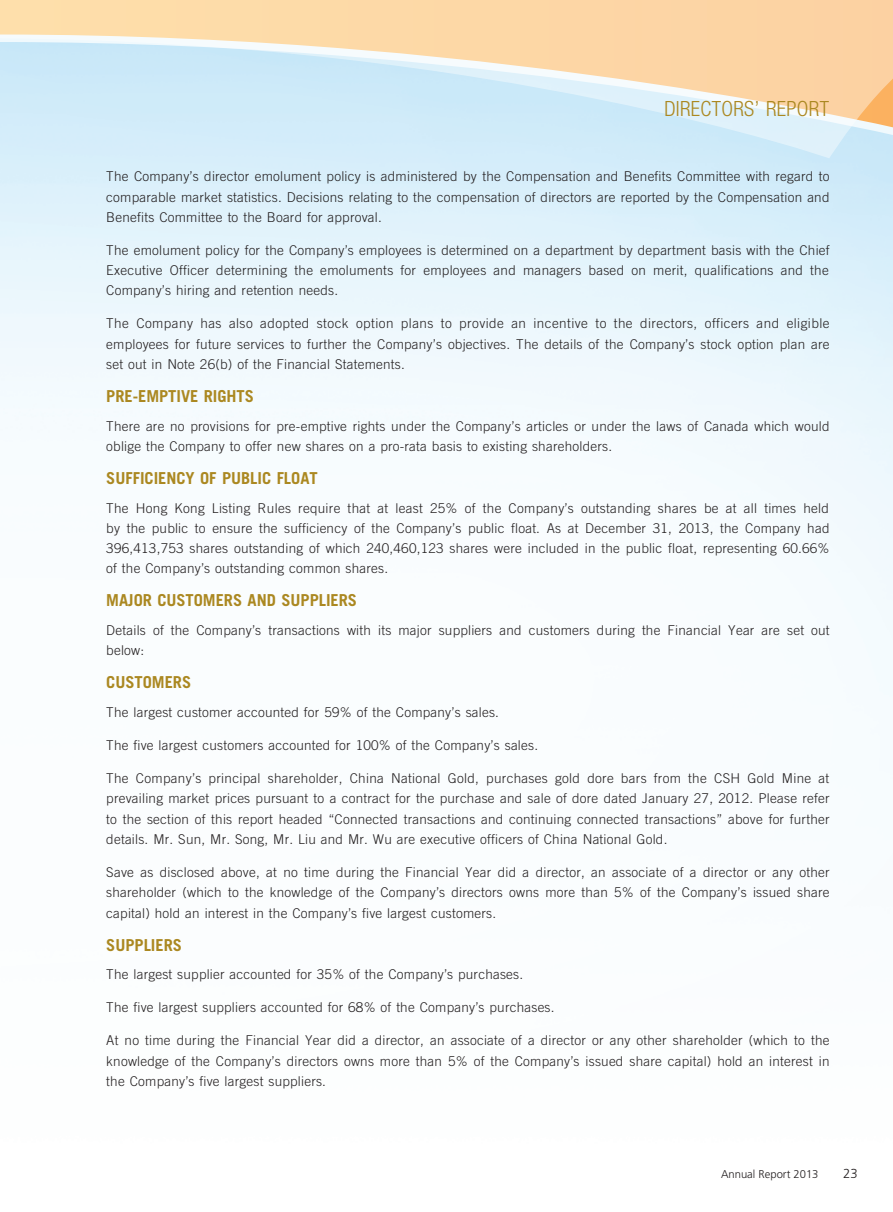
<style>
.page{position:relative;width:893px;height:1212px;background:#fff}
.page>*{position:absolute;margin:0;border:0;box-sizing:border-box;transform-origin:0 0}
.t1{font:300 condensed 21px "Helvetica Neue LT Std";letter-spacing:.015em;color:#ab8821}
.t2{font:700 16.5px "Trade Gothic LT Std";letter-spacing:-.005em;color:#ab8821}
.t3{font:300 13.5px/20.2px "Trade Gothic LT Std";letter-spacing:.015em;color:#231f20;text-align:justify}
.t4{font:300 13.05px "Frutiger LT Std";color:#231f20}
.t5{font:300 11.25px "Frutiger LT Std";color:#231f20}
</style>
<div class="page">
<svg style="left:0;top:0;width:893px;height:158px;background:#e4e3d6"></svg>
<h1 class="t1" style="left:664px;top:97px;width:166px">DIRECTORS’ REPORT</h1>
<p class="t3" style="left:106px;top:166px;width:725px">The Company’s director emolument policy is administered by the Compensation and Benefits Committee with regard to comparable market statistics. Decisions relating to the compensation of directors are reported by the Compensation and Benefits Committee to the Board for approval.</p>
<p class="t3" style="left:106px;top:240px;width:725px">The emolument policy for the Company’s employees is determined on a department by department basis with the Chief Executive Officer determining the emoluments for employees and managers based on merit, qualifications and the Company’s hiring and retention needs.</p>
<p class="t3" style="left:106px;top:313px;width:725px">The Company has also adopted stock option plans to provide an incentive to the directors, officers and eligible employees for future services to further the Company’s objectives. The details of the Company’s stock option plan are set out in Note 26(b) of the Financial Statements.</p>
<p class="t2" style="left:106px;top:386px;width:149px">PRE-EMPTIVE RIGHTS</p>
<p class="t3" style="left:106px;top:415px;width:725px">There are no provisions for pre-emptive rights under the Company’s articles or under the laws of Canada which would oblige the Company to offer new shares on a pro-rata basis to existing shareholders.</p>
<p class="t2" style="left:106px;top:468px;width:213px">SUFFICIENCY OF PUBLIC FLOAT</p>
<p class="t3" style="left:106px;top:497px;width:725px">The Hong Kong Listing Rules require that at least 25% of the Company’s outstanding shares be at all times held by the public to ensure the sufficiency of the Company’s public float. As at December 31, 2013, the Company had 396,413,753 shares outstanding of which 240,460,123 shares were included in the public float, representing 60.66% of the Company’s outstanding common shares.</p>
<p class="t2" style="left:106px;top:590px;width:252px">MAJOR CUSTOMERS AND SUPPLIERS</p>
<p class="t3" style="left:106px;top:620px;width:725px">Details of the Company’s transactions with its major suppliers and customers during the Financial Year are set out below:</p>
<p class="t2" style="left:106px;top:672px;width:86px">CUSTOMERS</p>
<p class="t3" style="left:106px;top:702px;width:394px">The largest customer accounted for 59% of the Company’s sales.</p>
<p class="t3" style="left:106px;top:735px;width:433px">The five largest customers accounted for 100% of the Company’s sales.</p>
<p class="t3" style="left:106px;top:768px;width:725px">The Company’s principal shareholder, China National Gold, purchases gold dore bars from the CSH Gold Mine at prevailing market prices pursuant to a contract for the purchase and sale of dore dated January 27, 2012. Please refer to the section of this report headed “Connected transactions and continuing connected transactions” above for further details. Mr. Sun, Mr. Song, Mr. Liu and Mr. Wu are executive officers of China National Gold.</p>
<p class="t3" style="left:106px;top:862px;width:725px">Save as disclosed above, at no time during the Financial Year did a director, an associate of a director or any other shareholder (which to the knowledge of the Company’s directors owns more than 5% of the Company’s issued share capital) hold an interest in the Company’s five largest customers.</p>
<p class="t2" style="left:106px;top:934px;width:77px">SUPPLIERS</p>
<p class="t3" style="left:106px;top:964px;width:418px">The largest supplier accounted for 35% of the Company’s purchases.</p>
<p class="t3" style="left:106px;top:997px;width:450px">The five largest suppliers accounted for 68% of the Company’s purchases.</p>
<p class="t3" style="left:106px;top:1030px;width:725px">At no time during the Financial Year did a director, an associate of a director or any other shareholder (which to the knowledge of the Company’s directors owns more than 5% of the Company’s issued share capital) hold an interest in the Company’s five largest suppliers.</p>
<p class="t5" style="left:721px;top:1167px;width:99px">Annual Report 2013</p>
<p class="t4" style="left:843px;top:1166px;width:16px">23</p>
</div>
